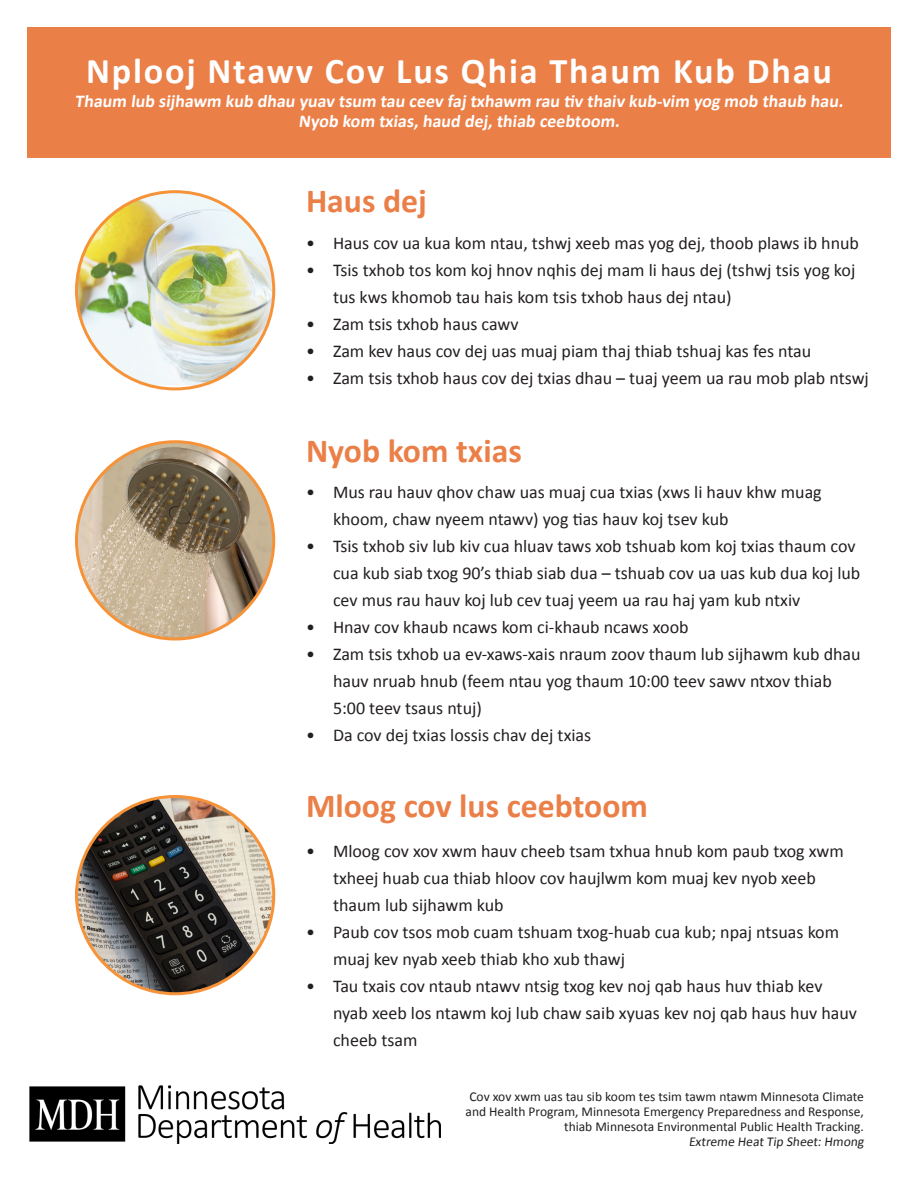
<style>
.page{position:relative;width:918px;height:1188px;background:#fff}
.page>*{position:absolute;margin:0;border:0;box-sizing:border-box;transform-origin:0 0}
.t1{font:700 36.3px "Calibri";letter-spacing:.05em;color:#fff}
.t2{font:700 33.75px "Calibri";color:#eb7f48}
.t3{font:18px/27px "Calibri";color:#231f20}
.P1_subhead{font:700 18px/19.5px "Calibri";color:#fff;text-align:center}
.P3{font:13.5px/15px "Calibri";color:#231f20;text-align:right}
</style>
<div class="page">
<img style="left:76px;top:796px;width:198px;height:198px;border-radius:99px">
<img style="left:76px;top:442px;width:198px;height:197px;border-radius:99px">
<img style="left:76px;top:192px;width:198px;height:193px">
<div style="left:27px;top:27px;width:864px;height:131px;background:#eb7f48"></div>
<img style="left:29px;top:1085px;width:412px;height:59px">
<h1 class="t1" style="left:86px;top:48px;width:748px">Nplooj Ntawv Cov Lus Qhia Thaum Kub Dhau</h1>
<p class="P1_subhead" style="left:75px;top:92px;width:773px">Thaum lub sijhawm kub dhau yuav tsum tau ceev faj txhawm rau tiv thaiv kub-vim yog mob thaub hau.<br>Nyob kom txias, haud dej, thiab ceebtoom.</p>
<h2 class="t2" style="left:306px;top:179px;width:122px">Haus dej</h2>
<p class="t3" style="left:306px;top:230px;width:555px">• Haus cov ua kua kom ntau, tshwj xeeb mas yog dej, thoob plaws ib hnub</p>
<p class="t3" style="left:333px;top:257px;width:524px;text-indent:-27px">• Tsis txhob tos kom koj hnov nqhis dej mam li haus dej (tshwj tsis yog koj tus kws khomob tau hais kom tsis txhob haus dej ntau)</p>
<p class="t3" style="left:306px;top:311px;width:214px">• Zam tsis txhob haus cawv</p>
<p class="t3" style="left:306px;top:338px;width:507px">• Zam kev haus cov dej uas muaj piam thaj thiab tshuaj kas fes ntau</p>
<p class="t3" style="left:306px;top:365px;width:564px">• Zam tsis txhob haus cov dej txias dhau – tuaj yeem ua rau mob plab ntswj</p>
<h2 class="t2" style="left:306px;top:429px;width:217px">Nyob kom txias</h2>
<p class="t3" style="left:333px;top:479px;width:490px;text-indent:-27px">• Mus rau hauv qhov chaw uas muaj cua txias (xws li hauv khw muag khoom, chaw nyeem ntawv) yog tias hauv koj tsev kub</p>
<p class="t3" style="left:333px;top:533px;width:529px;text-indent:-27px">• Tsis txhob siv lub kiv cua hluav taws xob tshuab kom koj txias thaum cov cua kub siab txog 90’s thiab siab dua – tshuab cov ua uas kub dua koj lub cev mus rau hauv koj lub cev tuaj yeem ua rau haj yam kub ntxiv</p>
<p class="t3" style="left:306px;top:614px;width:384px">• Hnav cov khaub ncaws kom ci-khaub ncaws xoob</p>
<p class="t3" style="left:333px;top:641px;width:529px;text-indent:-27px">• Zam tsis txhob ua ev-xaws-xais nraum zoov thaum lub sijhawm kub dhau hauv nruab hnub (feem ntau yog thaum 10:00 teev sawv ntxov thiab<br>5:00 teev tsaus ntuj)</p>
<p class="t3" style="left:306px;top:722px;width:287px">• Da cov dej txias lossis chav dej txias</p>
<h2 class="t2" style="left:306px;top:784px;width:344px">Mloog cov lus ceebtoom</h2>
<p class="t3" style="left:333px;top:837px;width:512px;text-indent:-27px">• Mloog cov xov xwm hauv cheeb tsam txhua hnub kom paub txog xwm txheej huab cua thiab hloov cov haujlwm kom muaj kev nyob xeeb thaum lub sijhawm kub</p>
<p class="t3" style="left:333px;top:918px;width:508px;text-indent:-27px">• Paub cov tsos mob cuam tshuam txog-huab cua kub; npaj ntsuas kom muaj kev nyab xeeb thiab kho xub thawj</p>
<p class="t3" style="left:333px;top:972px;width:526px;text-indent:-27px">• Tau txais cov ntaub ntawv ntsig txog kev noj qab haus huv thiab kev nyab xeeb los ntawm koj lub chaw saib xyuas kev noj qab haus huv hauv cheeb tsam</p>
<p class="P3" style="left:466px;top:1089px;width:400px">Cov xov xwm uas tau sib koom tes tsim tawm ntawm Minnesota Climate and Health Program, Minnesota Emergency Preparedness and Response, thiab Minnesota Environmental Public Health Tracking.</p>
<p class="P3" style="left:689px;top:1134px;width:179px">Extreme Heat Tip Sheet: Hmong</p>
</div>
